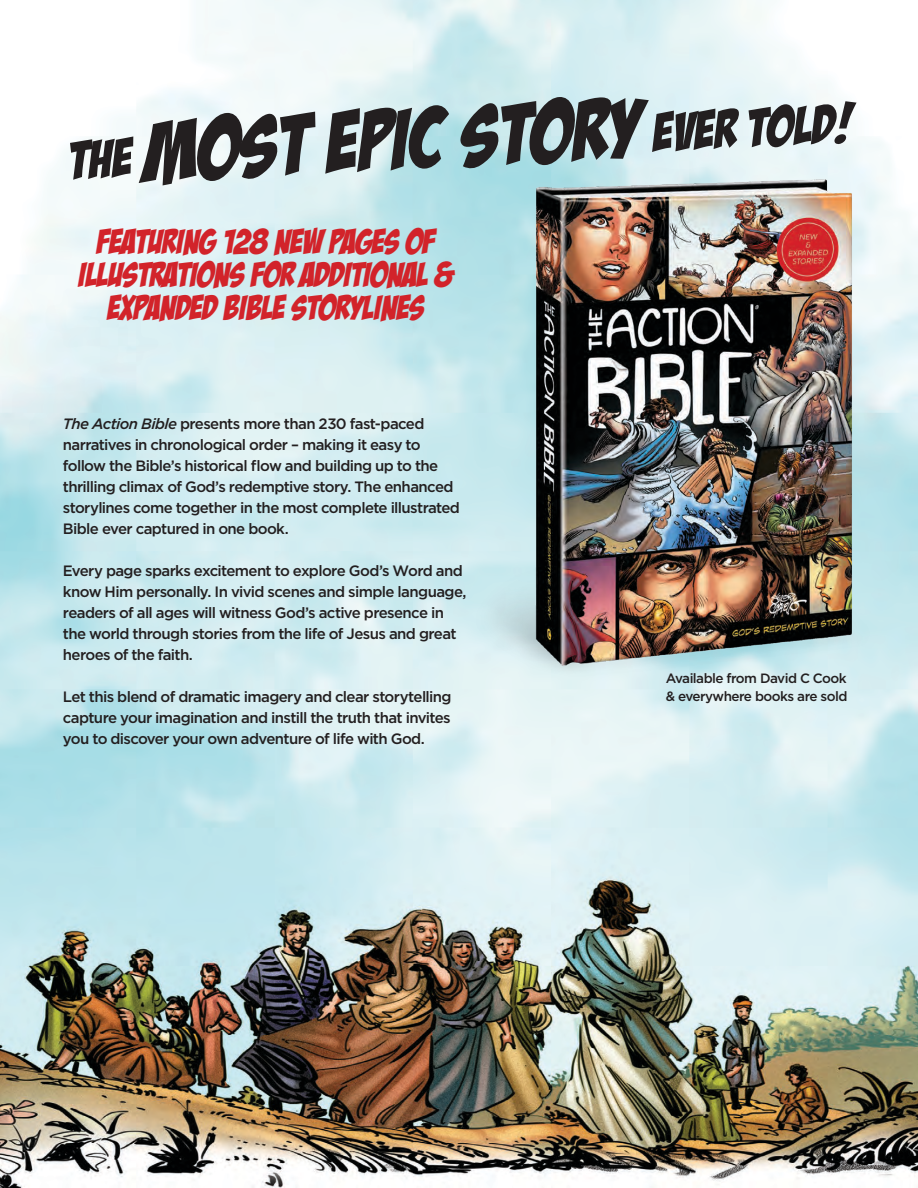
<style>
.page{position:relative;width:918px;height:1188px;background:#fff}
.page>*{position:absolute;margin:0;border:0;box-sizing:border-box;transform-origin:0 0}
.t1{font:85.5px "Bada Boom BB";color:#231f20}
.t2{font:34.5px/33px "Bada Boom BB";color:#d2232a;text-align:center}
.t3{font:500 15px/21px "Gotham";letter-spacing:-.04em;color:#231f20}
.t4{font:500 13.5px/18px "Gotham";letter-spacing:-.04em;color:#231f20}
.s1{font-size:54px}
.s2{font-style:italic}
</style>
<div class="page">
<img style="left:0;top:0;width:918px;height:1188px">
<img style="left:433px;top:153px;width:445px;height:535px">
<h1 class="t1" style="left:67px;top:112px;width:784px;rotate:-3deg"><span class="s1">THE</span> MOST EPIC STORY <span class="s1">EVER TOLD!</span></h1>
<h2 class="t2" style="left:78px;top:226px;width:378px">FEATURING 128 NEW PAGES OF<br>ILLUSTRATIONS FOR ADDITIONAL &amp;<br>EXPANDED BIBLE STORYLINES</h2>
<p class="t3" style="left:63px;top:413px;width:399px"><span class="s2">The Action Bible</span> presents more than 230 fast-paced narratives in chronological order – making it easy to follow the Bible’s historical flow and building up to the thrilling climax of God’s redemptive story. The enhanced storylines come together in the most complete illustrated Bible ever captured in one book.</p>
<p class="t3" style="left:63px;top:560px;width:405px">Every page sparks excitement to explore God’s Word and know Him personally. In vivid scenes and simple language, readers of all ages will witness God’s active presence in the world through stories from the life of Jesus and great heroes of the faith.</p>
<p class="t3" style="left:63px;top:686px;width:390px;text-align:justify">Let this blend of dramatic imagery and clear storytelling capture your imagination and instill the truth that invites you to discover your own adventure of life with God.</p>
<p class="t4" style="left:666px;top:670px;width:183px">Available from David C Cook &amp; everywhere books are sold</p>
</div>
